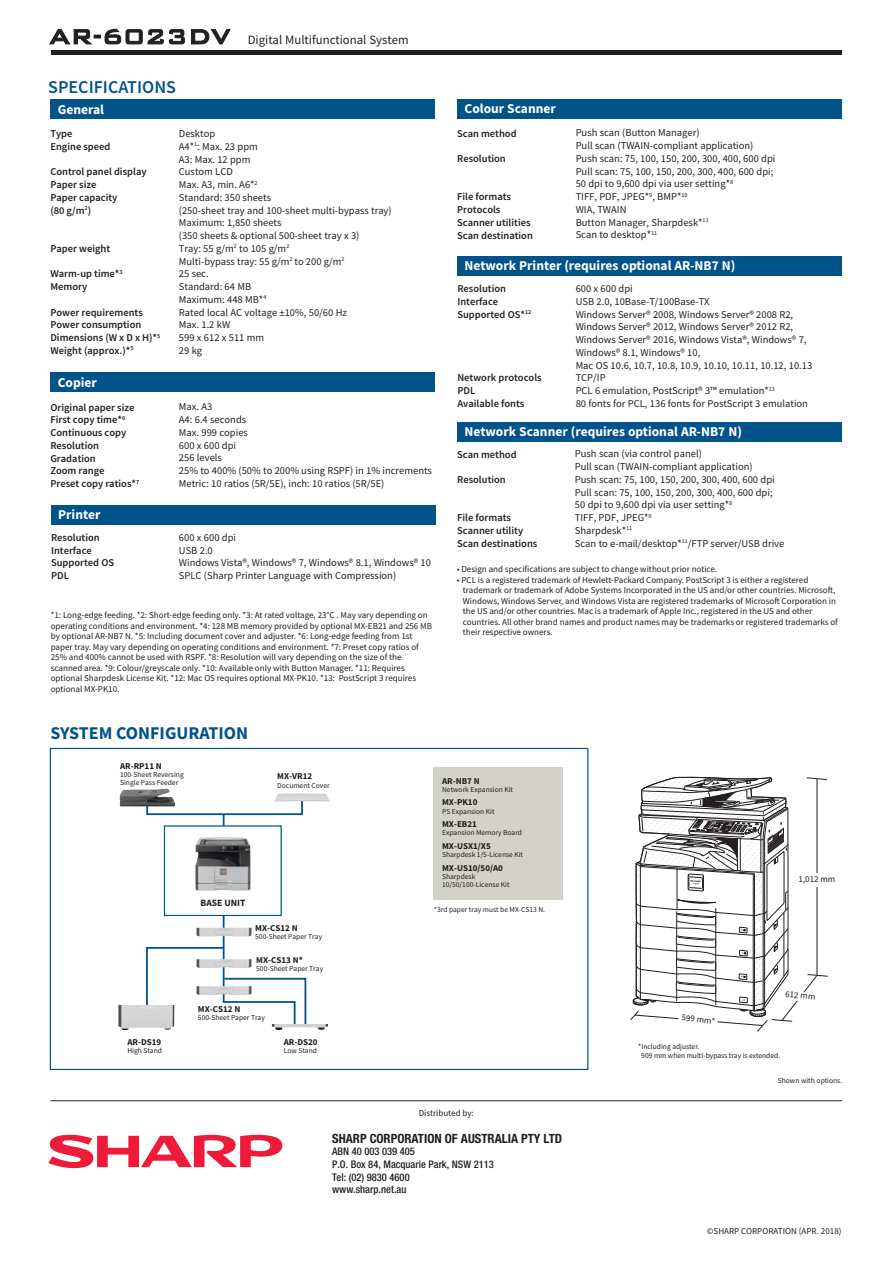
<style>
.page{position:relative;width:893px;height:1263px;background:#fff}
.page>*{position:absolute;margin:0;border:0;box-sizing:border-box;transform-origin:0 0}
.t1{font:700 18px "Source Sans Pro";color:#00548a}
.t2{font:600 18px "Source Sans Pro";color:#00548a}
.t3{font:700 13.5px "Source Sans Pro";color:#fff}
.t4{font:700 condensed 12.75px "Helvetica Neue LT Std";color:#231f20}
.t5{font:12.75px "Source Sans Pro";color:#231f20}
.t6{font:10.5px/12.8px "Source Sans Pro";color:#231f20}
.t7{font:600 10.5px/12.8px "Source Sans Pro";color:#231f20}
.t8{font:500 condensed 10.5px/12.6px "Helvetica Neue LT Std";color:#231f20}
.t9{font:700 9.6px "Source Sans Pro";color:#231f20}
.t10{font:9px/10.5px "Source Sans Pro";color:#231f20}
.t11{font:700 9px "Source Sans Pro";color:#231f20}
.t12{font:7.5px/8.2px "Source Sans Pro";color:#231f20}
</style>
<div class="page">
<svg style="left:48px;top:1135px;width:235px;height:33px"></svg>
<svg style="left:630px;top:777px;width:198px;height:255px"></svg>
<div style="left:433px;top:767px;width:129px;height:132px;background:#d2d2ca"></div>
<svg style="left:146px;top:914px;width:161px;height:112px"></svg>
<div style="left:164px;top:825px;width:118px;height:91px;border:1px solid #00548a"></div>
<svg style="left:145px;top:802px;width:158px;height:24px"></svg>
<img style="left:118px;top:1005px;width:56px;height:25px">
<img style="left:272px;top:1024px;width:56px;height:6px">
<img style="left:196px;top:928px;width:56px;height:9px">
<img style="left:196px;top:959px;width:56px;height:9px">
<img style="left:196px;top:986px;width:56px;height:9px">
<img style="left:195px;top:837px;width:55px;height:54px">
<img style="left:120px;top:789px;width:55px;height:17px">
<img style="left:274px;top:793px;width:56px;height:9px">
<hr style="left:51px;top:51px;width:790px;height:4px;background:#231f20">
<div style="left:457px;top:256px;width:384px;height:20px;background:#00548a"></div>
<div style="left:51px;top:100px;width:384px;height:19px;background:#00548a"></div>
<div style="left:51px;top:373px;width:384px;height:19px;background:#00548a"></div>
<div style="left:457px;top:99px;width:384px;height:20px;background:#00548a"></div>
<div style="left:457px;top:422px;width:384px;height:20px;background:#00548a"></div>
<div style="left:51px;top:505px;width:384px;height:20px;background:#00548a"></div>
<hr style="left:50px;top:1100px;width:792px;height:1px;background:#231f20">
<svg style="left:49px;top:29px;width:136px;height:15px"></svg>
<svg style="left:191px;top:29px;width:40px;height:15px"></svg>
<h1 class="t2" style="left:48px;top:80px;width:129px">SPECIFICATIONS</h1>
<p class="t3" style="left:58px;top:104px;width:48px">General</p>
<p class="t5" style="left:248px;top:35px;width:162px">Digital Multifunctional System</p>
<p class="t7" style="left:50px;top:128px;width:62px">Type<br>Engine speed</p>
<p class="t7" style="left:50px;top:166px;width:98px">Control panel display<br>Paper size<br>Paper capacity<br>(80 g/m<sup>2</sup>)</p>
<p class="t7" style="left:50px;top:243px;width:61px">Paper weight</p>
<p class="t7" style="left:50px;top:268px;width:74px">Warm-up time*<sup>3<br></sup>Memory</p>
<p class="t7" style="left:50px;top:307px;width:111px">Power requirements<br>Power consumption<br>Dimensions (W x D x H)*<sup>5<br></sup>Weight (approx.)*<sup>5</sup></p>
<p class="t3" style="left:58px;top:377px;width:41px">Copier</p>
<p class="t6" style="left:179px;top:128px;width:214px">Desktop<br>A4*<sup>1</sup>: Max. 23 ppm<br>A3: Max. 12 ppm<br>Custom LCD<br>Max. A3, min. A6*<sup>2<br></sup>Standard: 350 sheets<br>(250-sheet tray and 100-sheet multi-bypass tray)<br>Maximum: 1,850 sheets<br>(350 sheets &amp; optional 500-sheet tray x 3)<br>Tray: 55 g/m<sup>2</sup> to 105 g/m<sup>2<br></sup>Multi-bypass tray: 55 g/m<sup>2</sup> to 200 g/m<sup>2<br></sup>25 sec.<br>Standard: 64 MB<br>Maximum: 448 MB*<sup>4<br></sup>Rated local AC voltage ±10%, 50/60 Hz<br>Max. 1.2 kW<br>599 x 612 x 511 mm<br>29 kg</p>
<p class="t7" style="left:50px;top:402px;width:90px">Original paper size<br>First copy time*<sup>6<br></sup>Continuous copy<br>Resolution<br>Gradation<br>Zoom range<br>Preset copy ratios*<sup>7</sup></p>
<p class="t6" style="left:179px;top:402px;width:255px">Max. A3<br>A4: 6.4 seconds<br>Max. 999 copies<br>600 x 600 dpi<br>256 levels<br>25% to 400% (50% to 200% using RSPF) in 1% increments<br>Metric: 10 ratios (5R/5E), inch: 10 ratios (5R/5E)</p>
<p class="t3" style="left:58px;top:509px;width:44px">Printer</p>
<p class="t7" style="left:51px;top:532px;width:65px">Resolution<br>Interface<br>Supported OS<br>PDL</p>
<p class="t6" style="left:179px;top:532px;width:254px">600 x 600 dpi<br>USB 2.0<br>Windows Vista®, Windows® 7, Windows® 8.1, Windows® 10<br>SPLC (Sharp Printer Language with Compression)</p>
<p class="t10" style="left:51px;top:611px;width:383px">*1: Long-edge feeding. *2: Short-edge feeding only. *3: At rated voltage, 23°C . May vary depending on operating conditions and environment. *4: 128 MB memory provided by optional MX-EB21 and 256 MB by optional AR-NB7 N. *5: Including document cover and adjuster. *6: Long-edge feeding from 1st paper tray. May vary depending on operating conditions and environment. *7: Preset copy ratios of 25% and 400% cannot be used with RSPF. *8: Resolution will vary depending on the size of the scanned area. *9: Colour/greyscale only. *10: Available only with Button Manager. *11: Requires optional Sharpdesk License Kit. *12: Mac OS requires optional MX-PK10. *13: PostScript 3 requires optional MX-PK10.</p>
<h1 class="t1" style="left:50px;top:727px;width:199px">SYSTEM CONFIGURATION</h1>
<p class="t3" style="left:464px;top:104px;width:93px">Colour Scanner</p>
<p class="t7" style="left:457px;top:128px;width:61px">Scan method</p>
<p class="t7" style="left:457px;top:153px;width:50px">Resolution</p>
<p class="t7" style="left:457px;top:191px;width:77px">File formats<br>Protocols<br>Scanner utilities<br>Scan destination</p>
<p class="t6" style="left:576px;top:128px;width:201px">Push scan (Button Manager)<br>Pull scan (TWAIN-compliant application)<br>Push scan: 75, 100, 150, 200, 300, 400, 600 dpi<br>Pull scan: 75, 100, 150, 200, 300, 400, 600 dpi;<br>50 dpi to 9,600 dpi via user setting*<sup>8<br></sup>TIFF, PDF, JPEG*<sup>9</sup>, BMP*<sup>10<br></sup>WIA, TWAIN<br>Button Manager, Sharpdesk*<sup>11<br></sup>Scan to desktop*<sup>11</sup></p>
<p class="t3" style="left:464px;top:261px;width:272px">Network Printer (requires optional AR-NB7 N)</p>
<p class="t7" style="left:457px;top:283px;width:75px">Resolution<br>Interface<br>Supported OS*<sup>12</sup></p>
<p class="t7" style="left:457px;top:373px;width:86px">Network protocols<br>PDL<br>Available fonts</p>
<p class="t6" style="left:576px;top:283px;width:238px">600 x 600 dpi<br>USB 2.0, 10Base-T/100Base-TX<br>Windows Server® 2008, Windows Server® 2008 R2, Windows Server® 2012, Windows Server® 2012 R2, Windows Server® 2016, Windows Vista®, Windows® 7, Windows® 8.1, Windows® 10,<br>Mac OS 10.6, 10.7, 10.8, 10.9, 10.10, 10.11, 10.12, 10.13<br>TCP/IP<br>PCL 6 emulation, PostScript® 3™ emulation*<sup>13<br></sup>80 fonts for PCL, 136 fonts for PostScript 3 emulation</p>
<p class="t3" style="left:464px;top:427px;width:279px">Network Scanner (requires optional AR-NB7 N)</p>
<p class="t7" style="left:457px;top:449px;width:61px">Scan method</p>
<p class="t7" style="left:457px;top:474px;width:50px">Resolution</p>
<p class="t7" style="left:457px;top:512px;width:82px">File formats<br>Scanner utility<br>Scan destinations</p>
<p class="t6" style="left:575px;top:449px;width:211px">Push scan (via control panel)<br>Pull scan (TWAIN-compliant application)<br>Push scan: 75, 100, 150, 200, 300, 400, 600 dpi Pull scan: 75, 100, 150, 200, 300, 400, 600 dpi; 50 dpi to 9,600 dpi via user setting*<sup>8<br></sup>TIFF, PDF, JPEG*<sup>9<br></sup>Sharpdesk*<sup>11<br></sup>Scan to e-mail/desktop*<sup>11</sup>/FTP server/USB drive</p>
<p class="t10" style="left:457px;top:565px;width:262px">• Design and specifications are subject to change without prior notice.</p>
<p class="t10" style="left:463px;top:576px;width:376px;text-indent:-6px">• PCL is a registered trademark of Hewlett-Packard Company. PostScript 3 is either a registered trademark or trademark of Adobe Systems Incorporated in the US and/or other countries. Microsoft, Windows, Windows Server, and Windows Vista are registered trademarks of Microsoft Corporation in the US and/or other countries. Mac is a trademark of Apple Inc., registered in the US and other countries. All other brand names and product names may be trademarks or registered trademarks of their respective owners.</p>
<p class="t11" style="left:120px;top:762px;width:43px">AR-RP11 N</p>
<p class="t12" style="left:120px;top:771px;width:65px">100-Sheet Reversing<br>Single Pass Feeder</p>
<p class="t11" style="left:277px;top:773px;width:36px">MX-VR12</p>
<p class="t12" style="left:277px;top:782px;width:54px">Document Cover</p>
<p class="t11" style="left:127px;top:1038px;width:35px">AR-DS19</p>
<p class="t12" style="left:127px;top:1047px;width:36px">High Stand</p>
<p class="t9" style="left:201px;top:899px;width:46px">BASE UNIT</p>
<p class="t11" style="left:255px;top:924px;width:44px">MX-CS12 N</p>
<p class="t12" style="left:255px;top:933px;width:68px">500-Sheet Paper Tray</p>
<p class="t11" style="left:256px;top:956px;width:48px">MX-CS13 N*</p>
<p class="t12" style="left:256px;top:965px;width:68px">500-Sheet Paper Tray</p>
<p class="t11" style="left:198px;top:1006px;width:44px">MX-CS12 N</p>
<p class="t12" style="left:198px;top:1014px;width:68px">500-Sheet Paper Tray</p>
<p class="t11" style="left:284px;top:1038px;width:35px">AR-DS20</p>
<p class="t12" style="left:284px;top:1047px;width:35px">Low Stand</p>
<p class="t11" style="left:442px;top:777px;width:39px">AR-NB7 N</p>
<p class="t12" style="left:442px;top:786px;width:73px">Network Expansion Kit</p>
<p class="t11" style="left:442px;top:799px;width:37px">MX-PK10</p>
<p class="t12" style="left:442px;top:808px;width:54px">PS Expansion Kit</p>
<p class="t11" style="left:442px;top:821px;width:36px">MX-EB21</p>
<p class="t12" style="left:442px;top:829px;width:82px">Expansion Memory Board</p>
<p class="t11" style="left:442px;top:842px;width:50px">MX-USX1/X5</p>
<p class="t12" style="left:442px;top:851px;width:83px">Sharpdesk 1/5-License Kit</p>
<p class="t11" style="left:442px;top:864px;width:62px">MX-US10/50/A0</p>
<p class="t12" style="left:442px;top:873px;width:69px">Sharpdesk<br>10/50/100-License Kit</p>
<p class="t12" style="left:434px;top:906px;width:113px">*3rd paper tray must be MX-CS13 N.</p>
<p class="t10" style="left:419px;top:1108px;width:57px">Distributed by:</p>
<p class="t4" style="left:332px;top:1131px;width:232px">SHARP CORPORATION OF AUSTRALIA PTY LTD</p>
<p class="t8" style="left:332px;top:1145px;width:163px">ABN 40 003 039 405<br>P.O. Box 84, Macquarie Park, NSW 2113<br>Tel: (02) 9830 4600<br>www.sharp.net.au</p>
<p class="t10" style="left:798px;top:874px;width:38px">1,012 mm</p>
<p class="t10" style="left:786px;top:990px;width:32px;rotate:5deg">612 mm</p>
<p class="t10" style="left:682px;top:1013px;width:35px;rotate:6deg">599 mm*</p>
<p class="t12" style="left:641px;top:1043px;width:140px;line-height:9px;text-indent:-3px">*Including adjuster.<br>909 mm when multi-bypass tray is extended.</p>
<p class="t12" style="left:778px;top:1077px;width:66px">Shown with options.</p>
<p class="t10" style="left:707px;top:1227px;width:136px">©SHARP CORPORATION (APR. 2018)</p>
</div>
